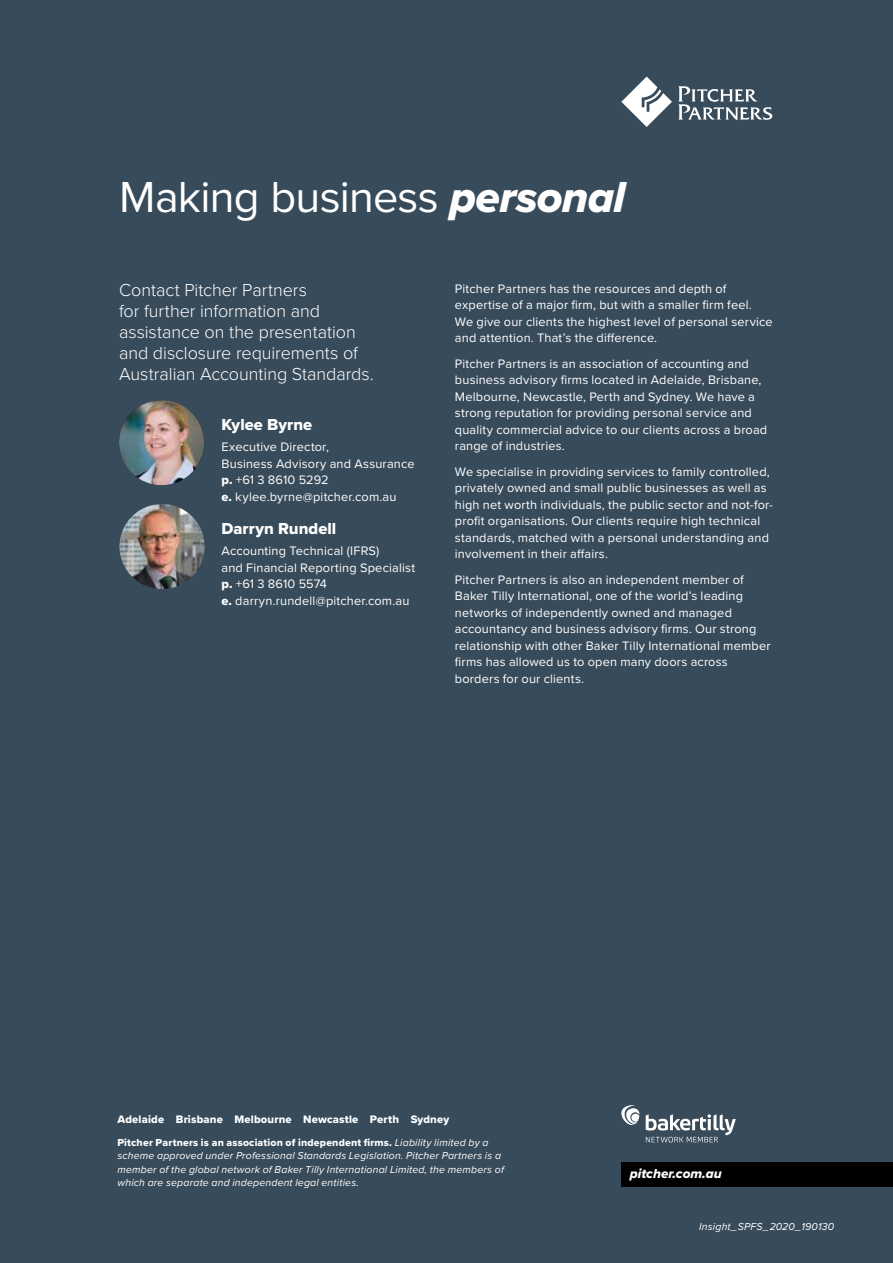
<style>
.page{position:relative;width:893px;height:1263px;background:#384b5a}
.page>*{position:absolute;margin:0;border:0;box-sizing:border-box;transform-origin:0 0}
.t1{font:45px "Proxima Nova";letter-spacing:-.015em;color:#fff}
.t2{font:300 18px/21px "Proxima Nova";letter-spacing:-.005em;color:#fff}
.t3{font:16.5px "Proxima Nova Extrabld";color:#fff}
.t4{font:13.5px "Proxima Nova Extrabld It";color:#fff}
.t5{font:12.75px/16.5px "Proxima Nova";letter-spacing:.015em;color:#fff}
.t6{font:11.25px "Proxima Nova Extrabld";letter-spacing:.015em;color:#fff}
.t7{font:italic 10.5px/13.5px "Proxima Nova";letter-spacing:.015em;color:#fff}
.t8{font:10.5px "Proxima Nova Extrabld";letter-spacing:.015em;color:#fff}
.s1{font-family:"Proxima Nova Extrabld It"}
.s2{font-family:"Proxima Nova Extrabld"}
.s3{font-family:"Proxima Nova";font-style:italic}
</style>
<div class="page">
<img style="left:119px;top:504px;width:86px;height:85px;border-radius:43px">
<img style="left:119px;top:400px;width:85px;height:85px;border-radius:43px">
<svg style="left:621px;top:77px;width:51px;height:50px"></svg>
<svg style="left:678px;top:86px;width:94px;height:34px"></svg>
<div style="left:621px;top:1162px;width:272px;height:24px;background:#000"></div>
<svg style="left:646px;top:1114px;width:90px;height:28px"></svg>
<svg style="left:621px;top:1105px;width:18px;height:20px"></svg>
<h1 class="t1" style="left:119px;top:163px;width:508px">Making business <span class="s1">personal</span></h1>
<h2 class="t2" style="left:119px;top:279px;width:256px">Contact Pitcher Partners<br>for further information and assistance on the presentation and disclosure requirements of<br>Australian Accounting Standards.</h2>
<p class="t5" style="left:455px;top:279px;width:319px">Pitcher Partners has the resources and depth of expertise of a major firm, but with a smaller firm feel.<br>We give our clients the highest level of personal service and attention. That’s the difference.</p>
<p class="t5" style="left:455px;top:354px;width:314px">Pitcher Partners is an association of accounting and business advisory firms located in Adelaide, Brisbane, Melbourne, Newcastle, Perth and Sydney. We have a strong reputation for providing personal service and quality commercial advice to our clients across a broad range of industries.</p>
<p class="t5" style="left:455px;top:462px;width:320px">We specialise in providing services to family controlled, privately owned and small public businesses as well as high net worth individuals, the public sector and not-for&shy;profit organisations. Our clients require high technical standards, matched with a personal understanding and involvement in their affairs.</p>
<p class="t5" style="left:455px;top:570px;width:317px">Pitcher Partners is also an independent member of Baker Tilly International, one of the world’s leading networks of independently owned and managed accountancy and business advisory firms. Our strong relationship with other Baker Tilly International member firms has allowed us to open many doors across borders for our clients.</p>
<p class="t3" style="left:222px;top:412px;width:92px">Kylee Byrne</p>
<p class="t5" style="left:222px;top:438px;width:195px">Executive Director,<br>Business Advisory and Assurance <span class="s2">p.</span> +61 3 8610 5292<br><span class="s2">e.</span> kylee.byrne@pitcher.com.au</p>
<p class="t3" style="left:222px;top:516px;width:116px">Darryn Rundell</p>
<p class="t5" style="left:222px;top:542px;width:195px">Accounting Technical (IFRS)<br>and Financial Reporting Specialist <span class="s2">p.</span> +61 3 8610 5574<br><span class="s2">e.</span> darryn.rundell@pitcher.com.au</p>
<p class="t6" style="left:117px;top:1111px;width:333px">Adelaide Brisbane Melbourne Newcastle Perth Sydney</p>
<p class="t8" style="left:117px;top:1134px;width:373px">Pitcher Partners is an association of independent firms. <span class="s3">Liability limited by a</span></p>
<p class="t7" style="left:117px;top:1149px;width:388px">scheme approved under Professional Standards Legislation. Pitcher Partners is a member of the global network of Baker Tilly International Limited, the members of which are separate and independent legal entities.</p>
<p class="t4" style="left:630px;top:1163px;width:93px">pitcher.com.au</p>
<p class="t7" style="left:699px;top:1219px;width:137px">Insight_SPFS_2020_190130</p>
</div>
